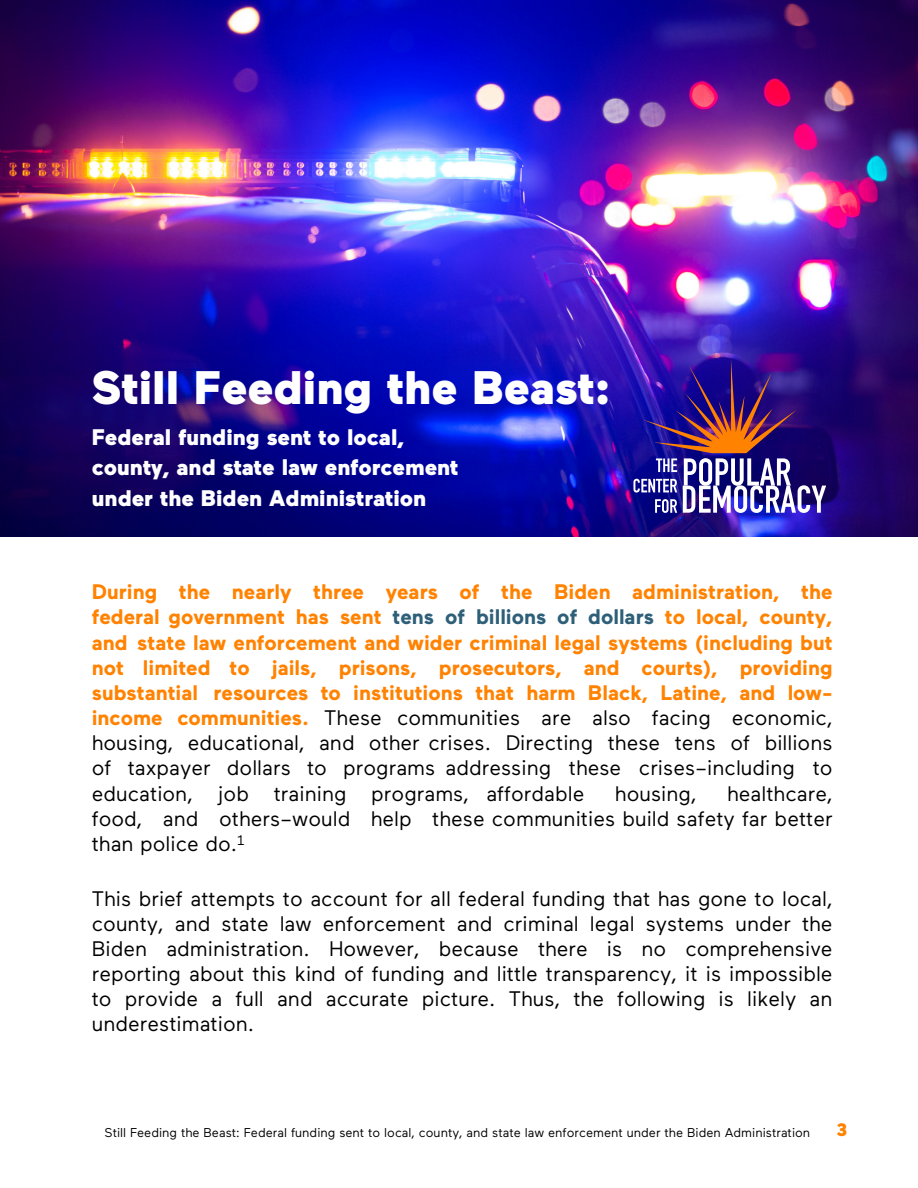
<style>
.page{position:relative;width:918px;height:1188px;background:#fff}
.page>*{position:absolute;margin:0;border:0;box-sizing:border-box;transform-origin:0 0}
.t1{font:900 46.95px "Maax";color:#fff}
.t2{font:900 22.5px/30.5px "Maax";color:#fff}
.t3{font:700 21px/25.2px "Maax";color:#ff8200;text-align:justify}
.t4{font:21px/25.2px "Maax";color:#000;text-align:justify}
.t5{font:900 18px "Maax";color:#ff8200}
.t6{font:12.75px "Maax";color:#000}
.s1{color:#2e5f79}
.s2{font-weight:400;color:#000}
</style>
<div class="page">
<img style="left:0;top:0;width:918px;height:537px">
<img style="left:634px;top:359px;width:192px;height:154px">
<h1 class="t1" style="left:92px;top:367px;width:520px">Still Feeding the Beast:</h1>
<p class="t2" style="left:92px;top:423px;width:368px">Federal funding sent to local, county, and state law enforcement under the Biden Administration</p>
<p class="t3" style="left:92px;top:580px;width:742px">During the nearly three years of the Biden administration, the federal government has sent <span class="s1">tens of billions of dollars</span> to local, county, and state law enforcement and wider criminal legal systems (including but not limited to jails, prisons, prosecutors, and courts), providing substantial resources to institutions that harm Black, Latine, and low&shy;income communities. <span class="s2">These communities are also facing economic, housing, educational, and other crises. Directing these tens of billions of taxpayer dollars to programs addressing these crises–including to education, job training programs, affordable</span></p>
<p class="t4" style="left:615px;top:782px;width:83px">housing,</p>
<p class="t4" style="left:92px;top:782px;width:742px;text-indent:635px">healthcare, food, and others–would help these communities build safety far better than police do.<sup>1</sup></p>
<p class="t4" style="left:92px;top:887px;width:742px">This brief attempts to account for all federal funding that has gone to local, county, and state law enforcement and criminal legal systems under the Biden administration. However, because there is no comprehensive reporting about this kind of funding and little transparency, it is impossible to provide a full and accurate picture. Thus, the following is likely an underestimation.</p>
<p class="t6" style="left:105px;top:1126px;width:707px">Still Feeding the Beast: Federal funding sent to local, county, and state law enforcement under the Biden Administration</p>
<p class="t5" style="left:836px;top:1122px;width:13px">3</p>
</div>
